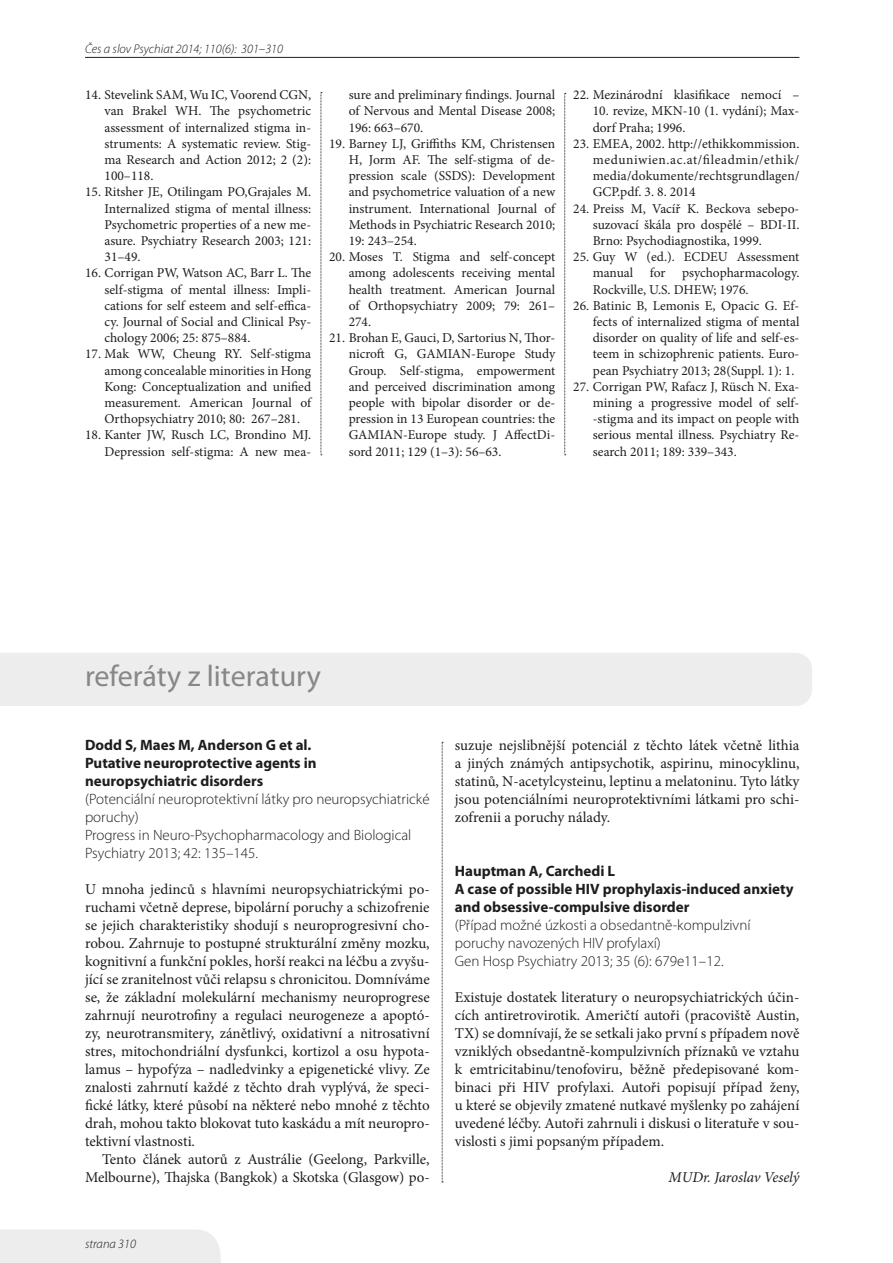
<style>
.page{position:relative;width:893px;height:1263px;background:#fff}
.page>*{position:absolute;margin:0;border:0;box-sizing:border-box;transform-origin:0 0}
.t1{font:30px "Myriad Pro";color:#878787}
.t2{font:15px/18px "Minion Pro";letter-spacing:-.005em;color:#1d1d1b;text-align:justify}
.t3{font:300 15px/18px "Myriad Pro";color:#1d1d1b}
.t4{font:700 15px/18px "Myriad Pro";color:#1d1d1b}
.t5{font:italic 15px "Minion Pro";letter-spacing:-.015em;color:#1d1d1b}
.t6{font:13.5px/16.2px "Minion Pro";color:#1d1d1b;text-align:justify}
.t7{font:italic 300 12.75px "Myriad Pro";color:#1d1d1b}
</style>
<div class="page">
<hr style="left:85px;top:57px;width:714px;height:1px;background:#1d1d1b">
<div style="left:0;top:1230px;width:221px;height:33px;background:#ededed"></div>
<svg style="left:321px;top:92px;width:1px;height:363px"></svg>
<svg style="left:564px;top:93px;width:2px;height:362px"></svg>
<svg style="left:442px;top:742px;width:1px;height:441px"></svg>
<div style="left:0;top:653px;width:812px;height:53px;background:#ededed"></div>
<p class="t7" style="left:85px;top:42px;width:199px">Čes a slov Psychiat 2014; 110(6): 301–310</p>
<p class="t6" style="left:105px;top:87px;width:208px;text-indent:-19px">14. Stevelink SAM, Wu IC, Voorend CGN, van Brakel WH. The psychometric assessment of internalized stigma in&shy;struments: A systematic review. Stig&shy;ma Research and Action 2012; 2 (2):<br>100–118.</p>
<p class="t6" style="left:105px;top:184px;width:208px;text-indent:-19px">15. Ritsher JE, Otilingam PO,Grajales M.<br>Internalized stigma of mental illness:<br>Psychometric properties of a new me&shy;asure. Psychiatry Research 2003; 121:<br>31–49.</p>
<p class="t6" style="left:105px;top:265px;width:208px;text-indent:-19px">16. Corrigan PW, Watson AC, Barr L. The self-stigma of mental illness: Impli&shy;cations for self esteem and self-effica&shy;cy. Journal of Social and Clinical Psy&shy;chology 2006; 25: 875–884.</p>
<p class="t6" style="left:105px;top:346px;width:208px;text-indent:-19px">17. Mak WW, Cheung RY. Self-stigma among concealable minorities in Hong Kong: Conceptualization and unified measurement. American Journal of Orthopsychiatry 2010; 80: 267–281.</p>
<p class="t6" style="left:85px;top:427px;width:228px;text-align:right">18. Kanter JW, Rusch LC, Brondino MJ.<br>Depression self-stigma: A new mea-</p>
<p class="t6" style="left:349px;top:87px;width:208px">sure and preliminary findings. Journal of Nervous and Mental Disease 2008; 196: 663–670.</p>
<p class="t6" style="left:349px;top:135px;width:208px;text-indent:-19px">19. Barney LJ, Griffiths KM, Christensen H, Jorm AF. The self-stigma of de&shy;pression scale (SSDS): Development and psychometrice valuation of a new instrument. International Journal of Methods in Psychiatric Research 2010; 19: 243–254.</p>
<p class="t6" style="left:349px;top:249px;width:208px;text-indent:-19px">20. Moses T. Stigma and self-concept among adolescents receiving mental health treatment. American Journal of Orthopsychiatry 2009; 79: 261– 274.</p>
<p class="t6" style="left:349px;top:330px;width:208px;text-indent:-19px">21. Brohan E, Gauci, D, Sartorius N, Thor&shy;nicroft G, GAMIAN-Europe Study Group. Self-stigma, empowerment and perceived discrimination among people with bipolar disorder or de&shy;pression in 13 European countries: the GAMIAN-Europe study. J AffectDi&shy;sord 2011; 129 (1–3): 56–63.</p>
<p class="t6" style="left:573px;top:87px;width:228px">22. Mezinárodní klasifikace nemocí –</p>
<p class="t6" style="left:593px;top:103px;width:208px">10. revize, MKN-10 (1. vydání); Max&shy;dorf Praha; 1996.</p>
<p class="t6" style="left:593px;top:135px;width:208px;text-indent:-19px">23. EMEA, 2002. http://ethikkommission. meduniwien.ac.at/fileadmin/ethik/ media/dokumente/rechtsgrundlagen/ GCP.pdf. 3. 8. 2014</p>
<p class="t6" style="left:593px;top:200px;width:208px;text-indent:-19px">24. Preiss M, Vacíř K. Beckova sebepo&shy;suzovací škála pro dospělé – BDI-II.<br>Brno: Psychodiagnostika, 1999.</p>
<p class="t6" style="left:593px;top:249px;width:208px;text-indent:-19px">25. Guy W (ed.). ECDEU Assessment manual for psychopharmacology.<br>Rockville, U.S. DHEW; 1976.</p>
<p class="t6" style="left:593px;top:297px;width:208px;text-indent:-19px">26. Batinic B, Lemonis E, Opacic G. Ef&shy;fects of internalized stigma of mental disorder on quality of life and self-es&shy;teem in schizophrenic patients. Euro&shy;pean Psychiatry 2013; 28(Suppl. 1): 1.</p>
<p class="t6" style="left:593px;top:378px;width:208px;text-indent:-19px">27. Corrigan PW, Rafacz J, Rüsch N. Exa&shy;mining a progressive model of self--stigma and its impact on people with serious mental illness. Psychiatry Re&shy;search 2011; 189: 339–343.</p>
<h1 class="t1" style="left:85px;top:657px;width:237px">referáty z literatury</h1>
<p class="t4" style="left:85px;top:735px;width:233px">Dodd S, Maes M, Anderson G et al.<br>Putative neuroprotective agents in neuropsychiatric disorders</p>
<p class="t3" style="left:85px;top:790px;width:346px">(Potenciální neuroprotektivní látky pro neuropsychiatrické poruchy)<br>Progress in Neuro-Psychopharmacology and Biological Psychiatry 2013; 42: 135–145.</p>
<p class="t2" style="left:85px;top:880px;width:346px">U mnoha jedinců s hlavními neuropsychiatrickými po&shy;ruchami včetně deprese, bipolární poruchy a schizofrenie se jejich charakteristiky shodují s neuroprogresivní cho&shy;robou. Zahrnuje to postupné strukturální změny mozku, kognitivní a funkční pokles, horší reakci na léčbu a zvyšu&shy;jící se zranitelnost vůči relapsu s chronicitou. Domníváme se, že základní molekulární mechanismy neuroprogrese zahrnují neurotrofiny a regulaci neurogeneze a apoptó&shy;zy, neurotransmitery, zánětlivý, oxidativní a nitrosativní stres, mitochondriální dysfunkci, kortizol a osu hypota&shy;lamus – hypofýza – nadledvinky a epigenetické vlivy. Ze znalosti zahrnutí každé z těchto drah vyplývá, že speci&shy;fické látky, které působí na některé nebo mnohé z těchto drah, mohou takto blokovat tuto kaskádu a mít neuropro&shy;tektivní vlastnosti.</p>
<p class="t2" style="left:85px;top:1150px;width:346px;text-align:right">Tento článek autorů z Austrálie (Geelong, Parkville,<br>Melbourne), Thajska (Bangkok) a Skotska (Glasgow) po-</p>
<p class="t7" style="left:85px;top:1237px;width:52px">strana 310</p>
<p class="t2" style="left:455px;top:736px;width:346px">suzuje nejslibnější potenciál z těchto látek včetně lithia a jiných známých antipsychotik, aspirinu, minocyklinu, statinů, N-acetylcysteinu, leptinu a melatoninu. Tyto látky jsou potenciálními neuroprotektivními látkami pro schi&shy;zofrenii a poruchy nálady.</p>
<p class="t4" style="left:455px;top:861px;width:340px">Hauptman A, Carchedi L<br>A case of possible HIV prophylaxis-induced anxiety and obsessive-compulsive disorder</p>
<p class="t3" style="left:455px;top:916px;width:297px">(Případ možné úzkosti a obsedantně-kompulzivní poruchy navozených H IV profylaxí)<br>Gen Hosp Psychiatry 2013; 35 (6): 679e11–12.</p>
<p class="t2" style="left:455px;top:988px;width:346px">Existuje dostatek literatury o neuropsychiatrických účin&shy;cích antiretrovirotik. Američtí autoři (pracoviště Austin, TX) se domnívají, že se setkali jako první s případem nově vzniklých obsedantně-kompulzivních příznaků ve vztahu k emtricitabinu/tenofoviru, běžně předepisované kom&shy;binaci při HIV profylaxi. Autoři popisují případ ženy, u které se objevily zmatené nutkavé myšlenky po zahájení uvedené léčby. Autoři zahrnuli i diskusi o literatuře v sou&shy;vislosti s jimi popsaným případem.</p>
<p class="t5" style="left:669px;top:1167px;width:132px">MUDr. Jaroslav Veselý</p>
</div>
